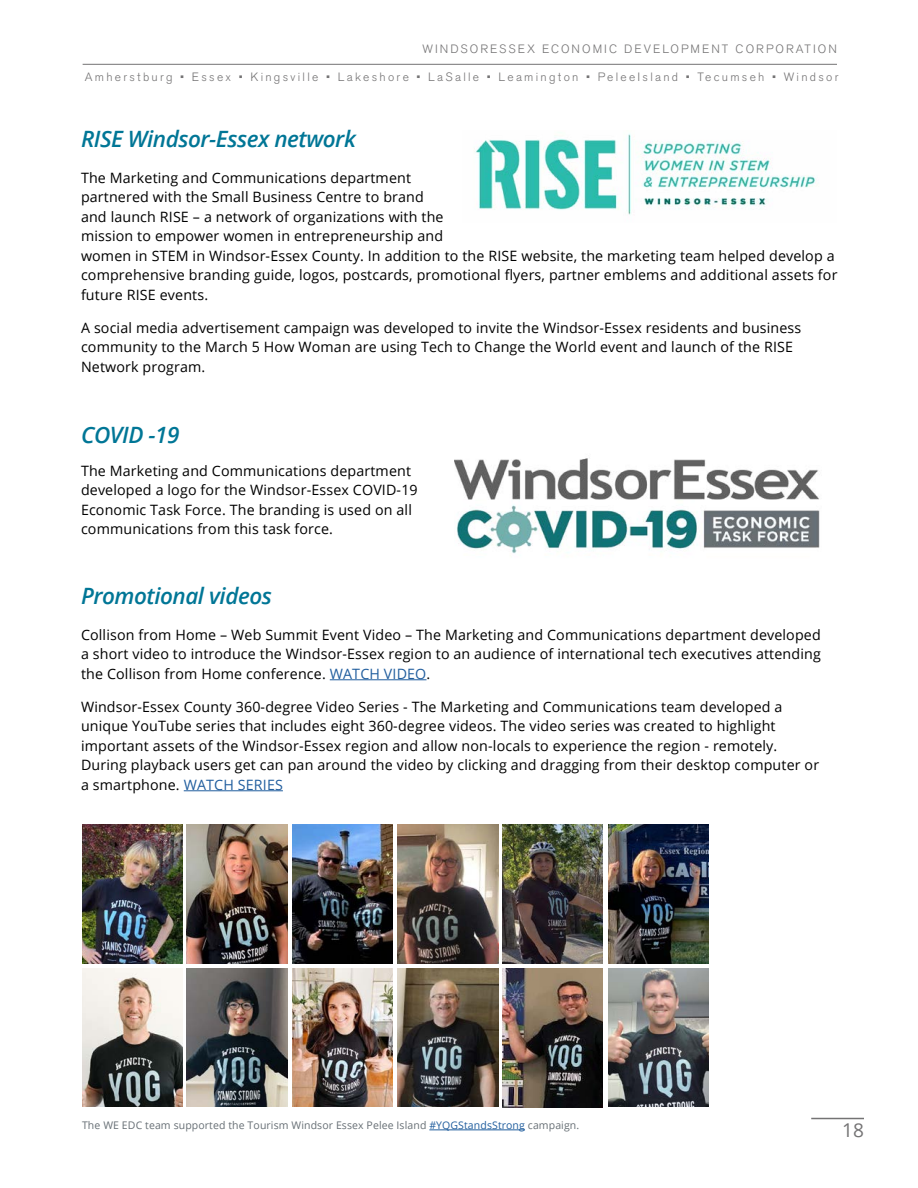
<style>
.page{position:relative;width:918px;height:1188px;background:#fff}
.page>*{position:absolute;margin:0;border:0;box-sizing:border-box;transform-origin:0 0}
.t1{font:italic 600 22.5px "Open Sans";letter-spacing:-.02em;color:#007696}
.t2{font:19.05px "Open Sans";color:#747374}
.t3{font:14.25px/19.5px "Open Sans";letter-spacing:.01em;color:#000}
.t4{font:300 12px "Akzidenz Grotesk BQ";letter-spacing:.19em;color:#747374}
.t5{font:300 12px "Akzidenz Grotesk BQ";letter-spacing:.17em;color:#747374}
.t6{font:10.5px "Open Sans";letter-spacing:.01em;color:#676f75}
.s1{color:#215e9e}
</style>
<div class="page">
<hr style="left:83px;top:64px;width:754px;height:1px;background:#747374">
<hr style="left:330px;top:679px;width:97px;height:1px;background:#215e9e">
<hr style="left:184px;top:790px;width:99px;height:1px;background:#215e9e">
<hr style="left:811px;top:1118px;width:53px;height:1px;background:#747374">
<img style="left:475px;top:133px;width:341px;height:82px">
<img style="left:454px;top:458px;width:366px;height:96px">
<img style="left:82px;top:825px;width:100px;height:138px">
<img style="left:82px;top:969px;width:100px;height:138px">
<img style="left:398px;top:825px;width:100px;height:138px">
<img style="left:398px;top:969px;width:100px;height:138px">
<img style="left:187px;top:825px;width:100px;height:138px">
<img style="left:187px;top:969px;width:100px;height:138px">
<img style="left:503px;top:825px;width:100px;height:138px">
<img style="left:503px;top:969px;width:100px;height:138px">
<img style="left:292px;top:825px;width:100px;height:138px">
<img style="left:292px;top:969px;width:100px;height:138px">
<img style="left:608px;top:825px;width:100px;height:138px">
<img style="left:608px;top:969px;width:100px;height:138px">
<hr style="left:429px;top:1130px;width:96px;height:1px;background:#215e9e">
<p class="t5" style="left:422px;top:43px;width:416px">WINDSORESSEX ECONOMIC DEVELOPMENT CORPORATION</p>
<p class="t4" style="left:85px;top:70px;width:755px">Amherstburg • Essex • Kingsville • Lakeshore • LaSalle • Leamington • PeleeIsland • Tecumseh • Windsor</p>
<h1 class="t1" style="left:81px;top:123px;width:276px">RISE Windsor-Essex network</h1>
<p class="t3" style="left:81px;top:168px;width:758px">The Marketing and Communications department<br>partnered with the Small Business Centre to brand<br>and launch RISE – a network of organizations with the<br>mission to empower women in entrepreneurship and<br>women in STEM in Windsor-Essex County. In addition to the RISE website, the marketing team helped develop a comprehensive branding guide, logos, postcards, promotional flyers, partner emblems and additional assets for future RISE events.</p>
<p class="t3" style="left:81px;top:317px;width:722px">A social media advertisement campaign was developed to invite the Windsor-Essex residents and business community to the March 5 How Woman are using Tech to Change the World event and launch of the RISE<br>Network program.</p>
<h1 class="t1" style="left:81px;top:419px;width:100px">COVID -19</h1>
<p class="t3" style="left:81px;top:461px;width:338px">The Marketing and Communications department developed a logo for the Windsor-Essex COVID-19<br>Economic Task Force. The branding is used on all communications from this task force.</p>
<h1 class="t1" style="left:81px;top:580px;width:193px">Promotional videos</h1>
<p class="t3" style="left:81px;top:624px;width:741px;text-align:justify">Collison from Home – Web Summit Event Video – The Marketing and Communications department developed a short video to introduce the Windsor-Essex region to an audience of international tech executives attending the Collison from Home conference. <span class="s1">WATCH VIDEO</span>.</p>
<p class="t3" style="left:81px;top:696px;width:740px">Windsor-Essex County 360-degree Video Series - The Marketing and Communications team developed a unique YouTube series that includes eight 360-degree videos. The video series was created to highlight important assets of the Windsor-Essex region and allow non-locals to experience the region - remotely.<br>During playback users get can pan around the video by clicking and dragging from their desktop computer or a smartphone. <span class="s1">WATCH SERIES</span></p>
<p class="t6" style="left:82px;top:1118px;width:499px">The WE EDC team supported the Tourism Windsor Essex Pelee Island <span class="s1">#YQGStandsStrong</span> campaign.</p>
<h2 class="t2" style="left:842px;top:1118px;width:23px">18</h2>
</div>
